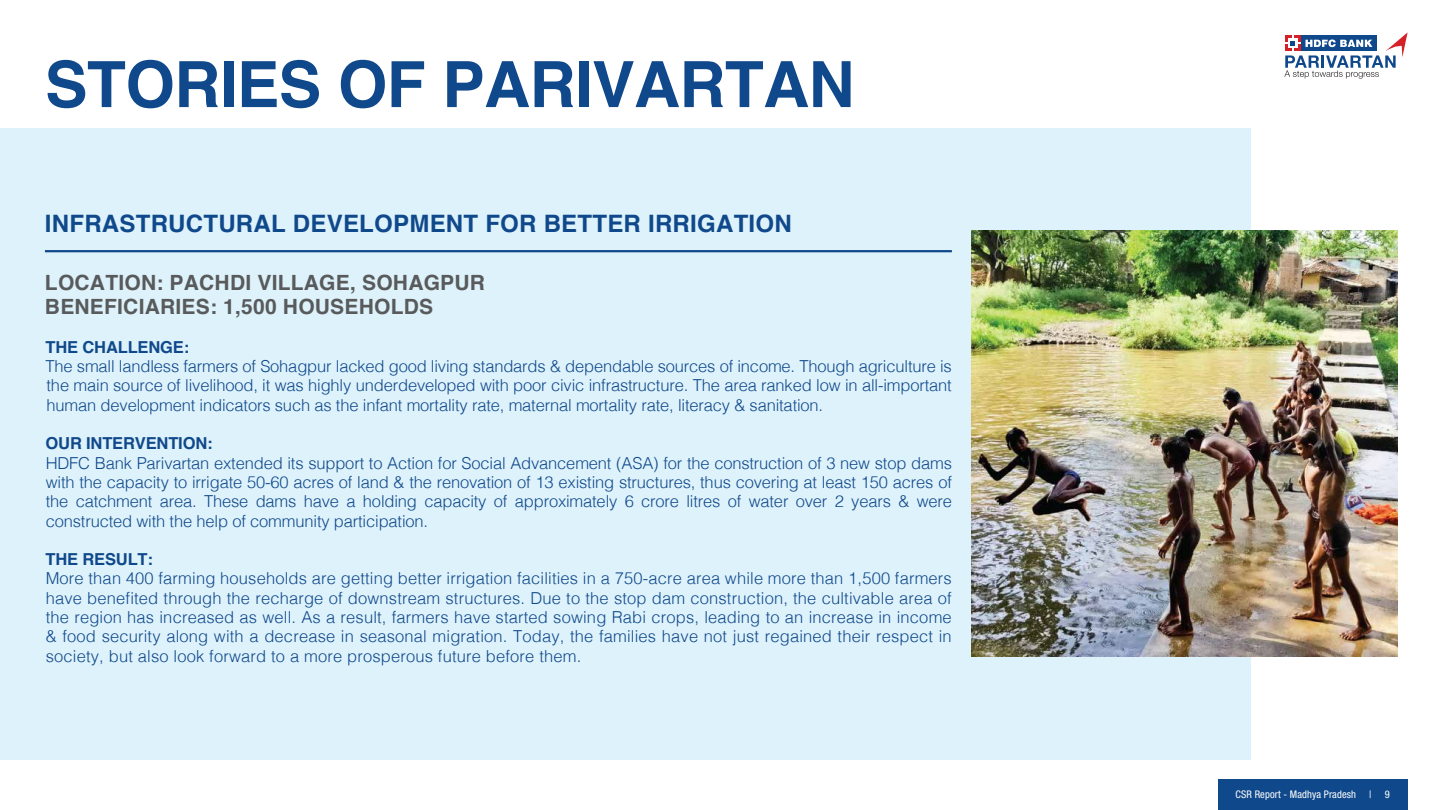
<style>
.page{position:relative;width:1440px;height:810px;background:#fff}
.page>*{position:absolute;margin:0;border:0;box-sizing:border-box;transform-origin:0 0}
.t1{font:700 63.75px "Helvetica";letter-spacing:-.01em;color:#10498b}
.t2{font:700 24px "Helvetica";letter-spacing:.01em;color:#10498b}
.t3{font:700 21px/23.9px "Helvetica";letter-spacing:.01em;color:#585a5b}
.t4{font:300 16.5px/19.3px "Helvetica";letter-spacing:-.01em;color:#10498b;text-align:justify}
.t5{font:700 16.5px "Helvetica";letter-spacing:-.01em;color:#10498b}
.t6{font:condensed 10.5px "Helvetica Neue LT Std";letter-spacing:.01em;color:#fff}
</style>
<div class="page">
<svg style="left:1284px;top:32px;width:124px;height:47px"></svg>
<div style="left:0;top:128px;width:1251px;height:631px;background:#def2fb"></div>
<hr style="left:45px;top:250px;width:907px;height:2px;background:#10498b">
<div style="left:1218px;top:779px;width:190px;height:31px;background:#10498b"></div>
<img style="left:971px;top:231px;width:426px;height:426px">
<h1 class="t1" style="left:45px;top:33px;width:811px">STORIES OF PARIVARTAN</h1>
<h2 class="t2" style="left:45px;top:204px;width:748px">INFRASTRUCTURAL DEVELOPMENT FOR BETTER IRRIGATION</h2>
<p class="t3" style="left:45px;top:271px;width:442px">LOCATION: PACHDI VILLAGE, SOHAGPUR<br>BENEFICIARIES: 1,500 HOUSEHOLDS</p>
<p class="t5" style="left:46px;top:334px;width:145px">THE CHALLENGE:</p>
<p class="t4" style="left:46px;top:355px;width:908px">The small landless farmers of Sohagpur lacked good living standards &amp; dependable sources of income. Though agriculture is the main source of livelihood, it was highly underdeveloped with poor civic infrastructure. The area ranked low in all-important human development indicators such as the infant mortality rate, maternal mortality rate, literacy &amp; sanitation.</p>
<p class="t5" style="left:46px;top:430px;width:169px">OUR INTERVENTION:</p>
<p class="t4" style="left:46px;top:452px;width:908px">HDFC Bank Parivartan extended its support to Action for Social Advancement (ASA) for the construction of 3 new stop dams with the capacity to irrigate 50-60 acres of land &amp; the renovation of 13 existing structures, thus covering at least 150 acres of the catchment area. These dams have a holding capacity of approximately 6 crore litres of water over 2 years &amp; were constructed with the help of community participation.</p>
<p class="t5" style="left:46px;top:546px;width:109px">THE RESULT:</p>
<p class="t4" style="left:46px;top:568px;width:908px">More than 400 farming households are getting better irrigation facilities in a 750-acre area while more than 1,500 farmers have benefited through the recharge of downstream structures. Due to the stop dam construction, the cultivable area of the region has increased as well. As a result, farmers have started sowing Rabi crops, leading to an increase in income &amp; food security along with a decrease in seasonal migration. Today, the families have not just regained their respect in society, but also look forward to a more prosperous future before them.</p>
<p class="t6" style="left:1236px;top:788px;width:122px">CSR Report - Madhya Pradesh</p>
<p class="t6" style="left:1369px;top:788px;width:4px">|</p>
<p class="t6" style="left:1385px;top:788px;width:7px">9</p>
</div>
